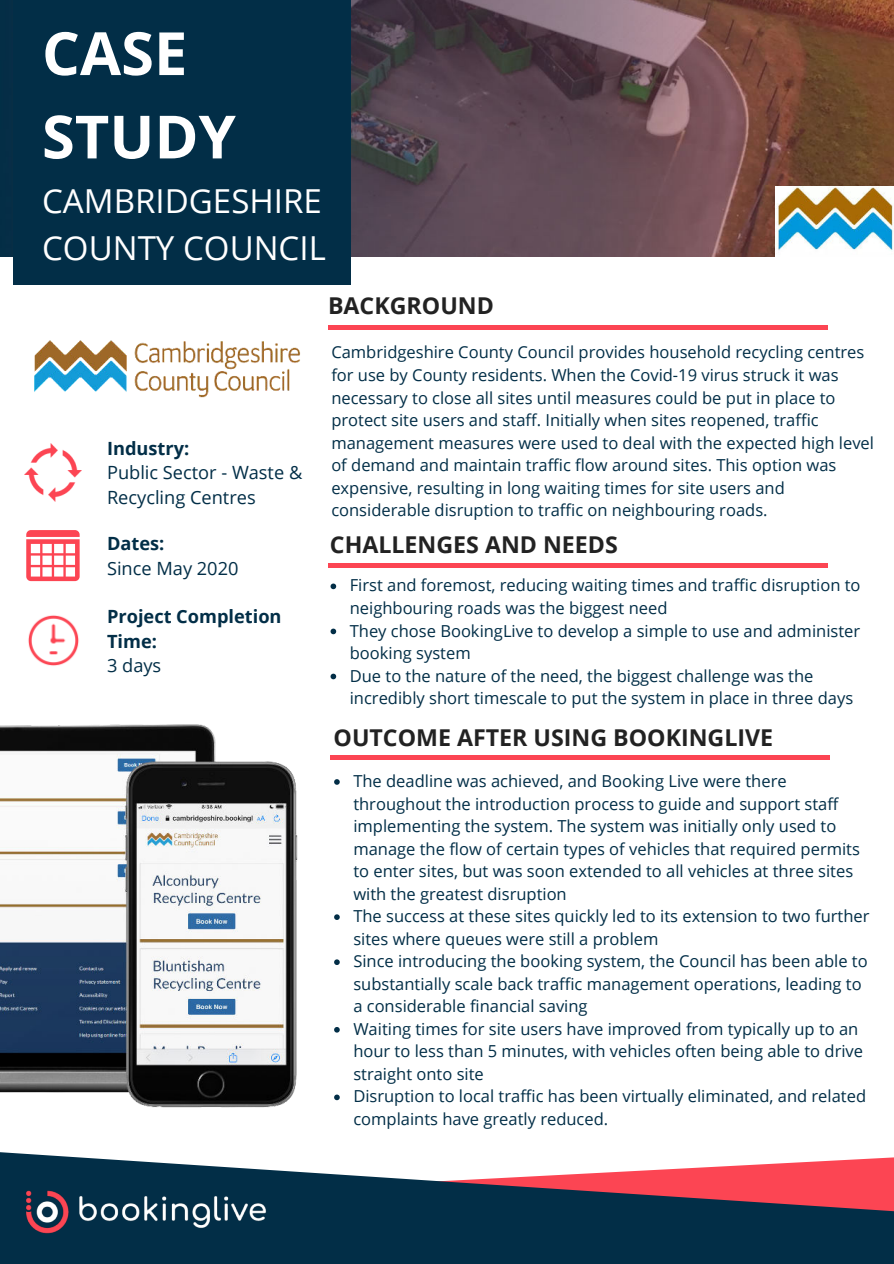
<style>
.page{position:relative;width:894px;height:1264px;background:#fff}
.page>*{position:absolute;margin:0;border:0;box-sizing:border-box;transform-origin:0 0}
.t1{font:700 59.55px/83.2px "Open Sans";color:#fff}
.t2{font:33px/46.2px "Open Sans";color:#fff}
.t3{font:700 23.25px "Open Sans";color:#222}
.t4{font:18.15px/24.8px "Open Sans";color:#022e47}
.t5{font:700 18.15px/24.8px "Open Sans";color:#022e47}
.t6{font:16.5px/22.5px "Open Sans";color:#022e47}
</style>
<div class="page">
<img style="left:0;top:0;width:893px;height:256px">
<div style="left:13px;top:0;width:337px;height:284px;background:#022e47"></div>
<svg style="left:0;top:1152px;width:893px;height:111px;fill:#022e47"></svg>
<img style="left:21px;top:1177px;width:250px;height:69px">
<hr style="left:329px;top:563px;width:498px;height:4px;background:#fc4553">
<div style="left:330px;top:755px;width:499px;height:5px;background:#fc4553"></div>
<hr style="left:328px;top:325px;width:498px;height:4px;background:#fc4553">
<svg style="left:26px;top:530px;width:54px;height:51px"></svg>
<img style="left:34px;top:340px;width:267px;height:58px">
<img style="left:775px;top:186px;width:118px;height:70px">
<img style="left:24px;top:443px;width:57px;height:58px">
<img style="left:0;top:724px;width:298px;height:384px">
<img style="left:28px;top:615px;width:51px;height:51px">
<svg style="left:334px;top:779px;width:5px;height:5px"></svg>
<svg style="left:334px;top:914px;width:5px;height:6px"></svg>
<svg style="left:334px;top:959px;width:5px;height:6px"></svg>
<svg style="left:334px;top:1027px;width:5px;height:5px"></svg>
<svg style="left:334px;top:1094px;width:5px;height:6px"></svg>
<svg style="left:330px;top:583px;width:6px;height:6px"></svg>
<svg style="left:330px;top:628px;width:6px;height:6px"></svg>
<svg style="left:330px;top:673px;width:6px;height:6px"></svg>
<h1 class="t1" style="left:42px;top:10px;width:195px">CASE<br>STUDY</h1>
<h2 class="t2" style="left:42px;top:177px;width:285px">CAMBRIDGESHIRE<br>COUNTY COUNCIL</h2>
<p class="t5" style="left:107px;top:435px;width:84px">Industry:</p>
<p class="t4" style="left:107px;top:460px;width:197px">Public Sector - Waste &amp;<br>Recycling Centres</p>
<p class="t5" style="left:107px;top:530px;width:59px">Dates:</p>
<p class="t4" style="left:107px;top:555px;width:133px">Since May 2020</p>
<p class="t5" style="left:107px;top:603px;width:176px">Project Completion<br>Time:</p>
<p class="t4" style="left:107px;top:653px;width:56px">3 days</p>
<h3 class="t3" style="left:328px;top:289px;width:167px">BACKGROUND</h3>
<p class="t6" style="left:331px;top:341px;width:544px">Cambridgeshire County Council provides household recycling centres for use by County residents. When the Covid-19 virus struck it was necessary to close all sites until measures could be put in place to protect site users and staff. Initially when sites reopened, traffic management measures were used to deal with the expected high level of demand and maintain traffic flow around sites. This option was expensive, resulting in long waiting times for site users and considerable disruption to traffic on neighbouring roads.</p>
<h3 class="t3" style="left:330px;top:527px;width:289px">CHALLENGES AND NEEDS</h3>
<p class="t6" style="left:349px;top:573px;width:512px">First and foremost, reducing waiting times and traffic disruption to neighbouring roads was the biggest need<br>They chose BookingLive to develop a simple to use and administer booking system<br>Due to the nature of the need, the biggest challenge was the incredibly short timescale to put the system in place in three days</p>
<h3 class="t3" style="left:333px;top:721px;width:441px">OUTCOME AFTER USING BOOKINGLIVE</h3>
<p class="t6" style="left:353px;top:769px;width:517px">The deadline was achieved, and Booking Live were there throughout the introduction process to guide and support staff implementing the system. The system was initially only used to manage the flow of certain types of vehicles that required permits to enter sites, but was soon extended to all vehicles at three sites with the greatest disruption<br>The success at these sites quickly led to its extension to two further sites where queues were still a problem<br>Since introducing the booking system, the Council has been able to substantially scale back traffic management operations, leading to a considerable financial saving<br>Waiting times for site users have improved from typically up to an hour to less than 5 minutes, with vehicles often being able to drive straight onto site<br>Disruption to local traffic has been virtually eliminated, and related complaints have greatly reduced.</p>
</div>
